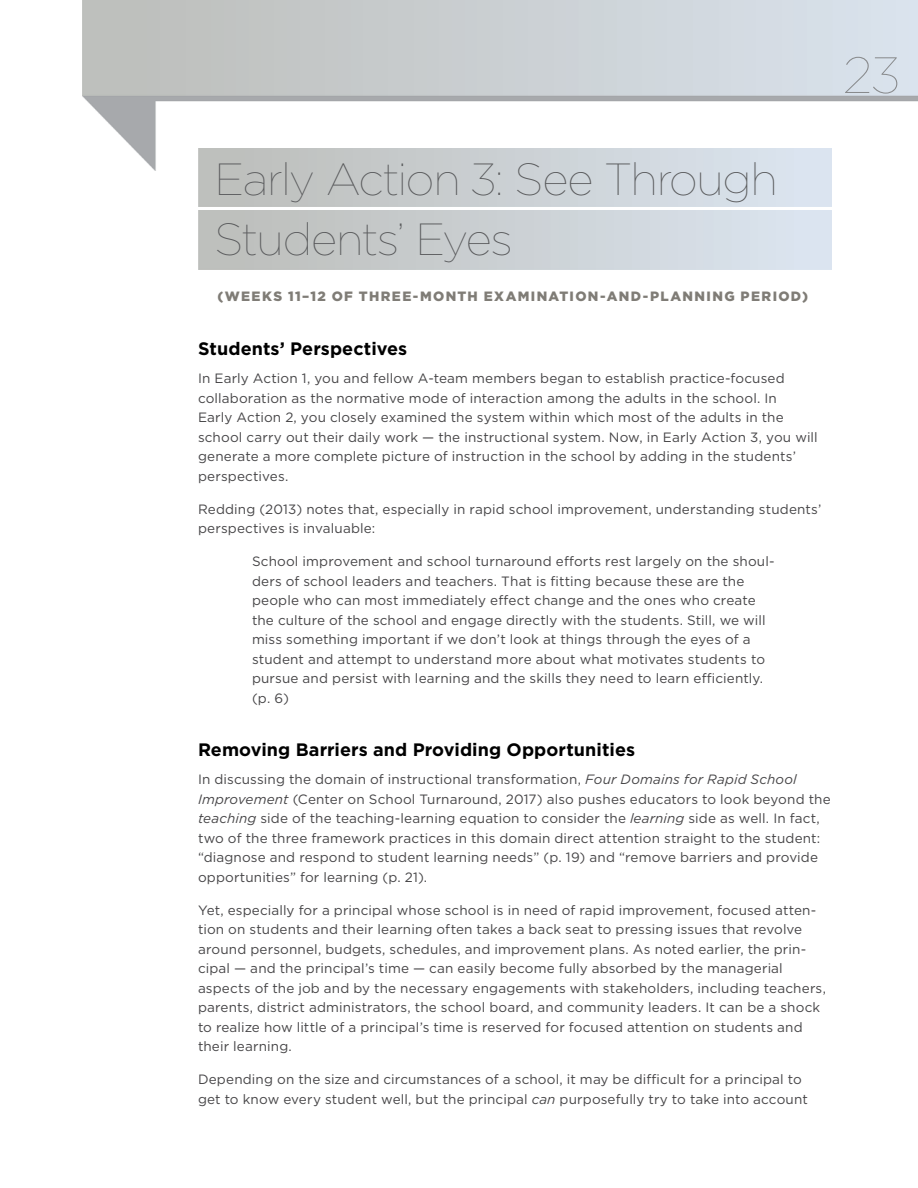
<style>
.page{position:relative;width:918px;height:1188px;background:#fff}
.page>*{position:absolute;margin:0;border:0;box-sizing:border-box;transform-origin:0 0}
.t1{font:100 51px "Gotham";color:#888a8c}
.t2{font:100 45px/60px "Gotham";letter-spacing:-.03em;color:#58595b}
.t3{font:700 18px "Gotham";letter-spacing:.005em;color:#000}
.Body{font:13.5px/19.5px "Gotham";letter-spacing:.01em;color:#464547}
.Body_indent_quote{font:13.5px/19.5px "Gotham";letter-spacing:.01em;color:#464547}
.H1_sub_date_range{font:900 13.5px "Gotham";letter-spacing:.1em;color:#7f7c76}
.s1{font-style:italic}
</style>
<div class="page">
<h1 class="t1" style="left:843px;top:44px;width:58px">23</h1>
<h1 class="t2" style="left:214px;top:148px;width:565px">Early Action 3: See Through<br>Students’ Eyes</h1>
<p class="H1_sub_date_range" style="left:218px;top:287px;width:592px">(WEEKS 11–12 OF THREE-MONTH EXAMINATION-AND-PLANNING PERIOD)</p>
<h2 class="t3" style="left:198px;top:336px;width:211px">Students’ Perspectives</h2>
<p class="Body" style="left:198px;top:368px;width:621px">In Early Action 1, you and fellow A-team members began to establish practice-focused collaboration as the normative mode of interaction among the adults in the school. In<br>Early Action 2, you closely examined the system within which most of the adults in the school carry out their daily work — the instructional system. Now, in Early Action 3, you will generate a more complete picture of instruction in the school by adding in the students’ perspectives.</p>
<p class="Body" style="left:198px;top:499px;width:625px">Redding (2013) notes that, especially in rapid school improvement, understanding students’ perspectives is invaluable:</p>
<p class="Body_indent_quote" style="left:252px;top:551px;width:524px">School improvement and school turnaround efforts rest largely on the shoul&shy;ders of school leaders and teachers. That is fitting because these are the people who can most immediately effect change and the ones who create the culture of the school and engage directly with the students. Still, we will miss something important if we don’t look at things through the eyes of a student and attempt to understand more about what motivates students to pursue and persist with learning and the skills they need to learn efficiently. (p. 6)</p>
<h2 class="t3" style="left:198px;top:738px;width:439px">Removing Barriers and Providing Opportunities</h2>
<p class="Body" style="left:198px;top:770px;width:634px">In discussing the domain of instructional transformation, <span class="s1">Four Domains for Rapid School Improvement</span> (Center on School Turnaround, 2017) also pushes educators to look beyond the <span class="s1">teaching</span> side of the teaching-learning equation to consider the <span class="s1">learning</span> side as well. In fact, two of the three framework practices in this domain direct attention straight to the student: “diagnose and respond to student learning needs” (p. 19) and “remove barriers and provide opportunities” for learning (p. 21).</p>
<p class="Body" style="left:198px;top:900px;width:630px">Yet, especially for a principal whose school is in need of rapid improvement, focused atten&shy;tion on students and their learning often takes a back seat to pressing issues that revolve around personnel, budgets, schedules, and improvement plans. As noted earlier, the prin&shy;cipal — and the principal’s time — can easily become fully absorbed by the managerial aspects of the job and by the necessary engagements with stakeholders, including teachers, parents, district administrators, the school board, and community leaders. It can be a shock to realize how little of a principal’s time is reserved for focused attention on students and their learning.</p>
<p class="Body" style="left:198px;top:1070px;width:611px">Depending on the size and circumstances of a school, it may be difficult for a principal to get to know every student well, but the principal <span class="s1">can</span> purposefully try to take into account</p>
</div>
